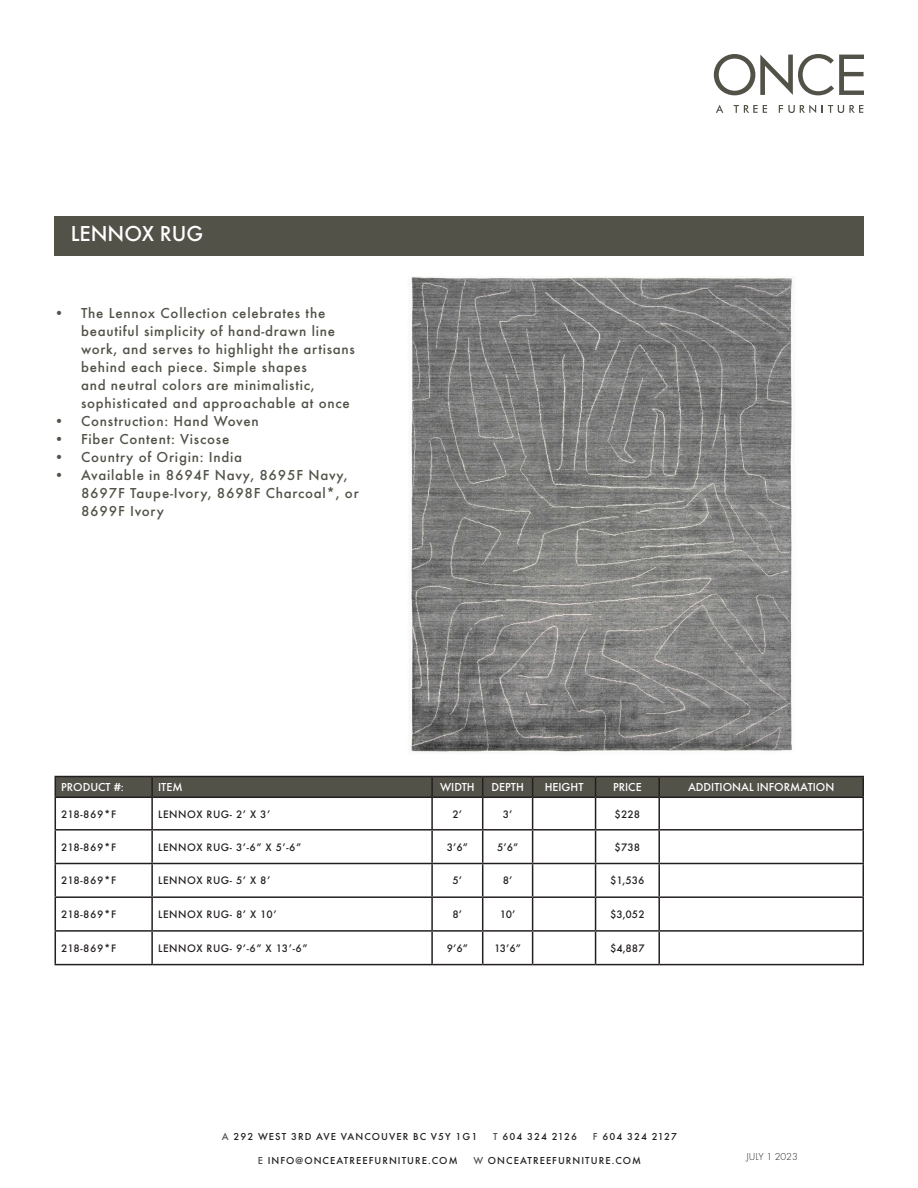
<style>
.page{position:relative;width:918px;height:1188px;background:#fff}
.page>*{position:absolute;margin:0;border:0;box-sizing:border-box;transform-origin:0 0}
.t1{font:500 22.5px "Futura EFCEOP";color:#fff}
.t2{font:500 15px/18px "Futura EFCEOP";letter-spacing:.05em;color:#535249}
.t3{font:500 12px "Futura EFCEOP";color:#fff}
.t4{font:500 11.25px "Futura EFCEOP";letter-spacing:.05em;color:#231f20}
.t5{font:500 10.5px "Futura EFCEOP";letter-spacing:.1em;color:#231f20}
.t6{font:300 10.5px "Futura EFCEOP";color:#231f20}
.s1{color:#535249}
</style>
<div class="page">
<svg style="left:716px;top:105px;width:7px;height:8px"></svg>
<svg style="left:734px;top:105px;width:33px;height:8px"></svg>
<svg style="left:779px;top:105px;width:37px;height:8px"></svg>
<svg style="left:822px;top:105px;width:41px;height:8px"></svg>
<svg style="left:714px;top:54px;width:150px;height:41px"></svg>
<img style="left:410px;top:277px;width:383px;height:475px">
<div style="left:54px;top:216px;width:810px;height:40px;background:#535249"></div>
<svg style="left:56px;top:798px;width:806px;height:166px"></svg>
<hr style="left:55px;top:798px;width:1px;height:31px;background:#231f20">
<hr style="left:151px;top:798px;width:2px;height:31px;background:#231f20">
<hr style="left:431px;top:798px;width:2px;height:31px;background:#231f20">
<hr style="left:482px;top:798px;width:1px;height:31px;background:#231f20">
<hr style="left:532px;top:798px;width:1px;height:31px;background:#231f20">
<hr style="left:595px;top:798px;width:1px;height:31px;background:#231f20">
<hr style="left:658px;top:798px;width:2px;height:31px;background:#231f20">
<hr style="left:862px;top:798px;width:2px;height:31px;background:#231f20">
<hr style="left:55px;top:831px;width:1px;height:32px;background:#231f20">
<hr style="left:151px;top:831px;width:2px;height:32px;background:#231f20">
<hr style="left:431px;top:831px;width:2px;height:32px;background:#231f20">
<hr style="left:482px;top:831px;width:1px;height:32px;background:#231f20">
<hr style="left:532px;top:831px;width:1px;height:32px;background:#231f20">
<hr style="left:595px;top:831px;width:1px;height:32px;background:#231f20">
<hr style="left:658px;top:831px;width:2px;height:32px;background:#231f20">
<hr style="left:862px;top:831px;width:2px;height:32px;background:#231f20">
<hr style="left:55px;top:864px;width:1px;height:32px;background:#231f20">
<hr style="left:151px;top:864px;width:2px;height:32px;background:#231f20">
<hr style="left:431px;top:864px;width:2px;height:32px;background:#231f20">
<hr style="left:482px;top:864px;width:1px;height:32px;background:#231f20">
<hr style="left:532px;top:864px;width:1px;height:32px;background:#231f20">
<hr style="left:595px;top:864px;width:1px;height:32px;background:#231f20">
<hr style="left:658px;top:864px;width:2px;height:32px;background:#231f20">
<hr style="left:862px;top:864px;width:2px;height:32px;background:#231f20">
<hr style="left:55px;top:898px;width:1px;height:32px;background:#231f20">
<hr style="left:151px;top:898px;width:2px;height:32px;background:#231f20">
<hr style="left:431px;top:898px;width:2px;height:32px;background:#231f20">
<hr style="left:482px;top:898px;width:1px;height:32px;background:#231f20">
<hr style="left:532px;top:898px;width:1px;height:32px;background:#231f20">
<hr style="left:595px;top:898px;width:1px;height:32px;background:#231f20">
<hr style="left:658px;top:898px;width:2px;height:32px;background:#231f20">
<hr style="left:862px;top:898px;width:2px;height:32px;background:#231f20">
<hr style="left:55px;top:932px;width:1px;height:32px;background:#231f20">
<hr style="left:151px;top:932px;width:2px;height:32px;background:#231f20">
<hr style="left:431px;top:932px;width:2px;height:32px;background:#231f20">
<hr style="left:482px;top:932px;width:1px;height:32px;background:#231f20">
<hr style="left:532px;top:932px;width:1px;height:32px;background:#231f20">
<hr style="left:595px;top:932px;width:1px;height:32px;background:#231f20">
<hr style="left:658px;top:932px;width:2px;height:32px;background:#231f20">
<hr style="left:862px;top:932px;width:2px;height:32px;background:#231f20">
<hr style="left:55px;top:776px;width:97px;height:1px;background:#231f20">
<hr style="left:152px;top:776px;width:280px;height:1px;background:#231f20">
<hr style="left:432px;top:776px;width:51px;height:1px;background:#231f20">
<hr style="left:483px;top:776px;width:50px;height:1px;background:#231f20">
<hr style="left:533px;top:776px;width:63px;height:1px;background:#231f20">
<hr style="left:596px;top:776px;width:63px;height:1px;background:#231f20">
<svg style="left:55px;top:777px;width:807px;height:20px;background:#504f47"></svg>
<hr style="left:659px;top:776px;width:205px;height:1px;background:#231f20">
<hr style="left:658px;top:777px;width:2px;height:20px;background:#231f20">
<hr style="left:862px;top:777px;width:2px;height:20px;background:#231f20">
<hr style="left:55px;top:797px;width:97px;height:1px;background:#231f20">
<hr style="left:152px;top:797px;width:280px;height:1px;background:#231f20">
<hr style="left:432px;top:797px;width:51px;height:1px;background:#231f20">
<hr style="left:483px;top:797px;width:50px;height:1px;background:#231f20">
<hr style="left:533px;top:797px;width:63px;height:1px;background:#231f20">
<hr style="left:596px;top:797px;width:63px;height:1px;background:#231f20">
<hr style="left:659px;top:797px;width:205px;height:1px;background:#231f20">
<hr style="left:55px;top:829px;width:97px;height:2px;background:#231f20">
<hr style="left:152px;top:829px;width:280px;height:2px;background:#231f20">
<hr style="left:432px;top:829px;width:51px;height:2px;background:#231f20">
<hr style="left:483px;top:829px;width:50px;height:2px;background:#231f20">
<hr style="left:533px;top:829px;width:63px;height:2px;background:#231f20">
<hr style="left:596px;top:829px;width:63px;height:2px;background:#231f20">
<hr style="left:659px;top:829px;width:205px;height:2px;background:#231f20">
<hr style="left:55px;top:863px;width:97px;height:1px;background:#231f20">
<hr style="left:152px;top:863px;width:280px;height:1px;background:#231f20">
<hr style="left:432px;top:863px;width:51px;height:1px;background:#231f20">
<hr style="left:483px;top:863px;width:50px;height:1px;background:#231f20">
<hr style="left:533px;top:863px;width:63px;height:1px;background:#231f20">
<hr style="left:596px;top:863px;width:63px;height:1px;background:#231f20">
<hr style="left:659px;top:863px;width:205px;height:1px;background:#231f20">
<hr style="left:55px;top:896px;width:97px;height:2px;background:#231f20">
<hr style="left:152px;top:896px;width:280px;height:2px;background:#231f20">
<hr style="left:432px;top:896px;width:51px;height:2px;background:#231f20">
<hr style="left:483px;top:896px;width:50px;height:2px;background:#231f20">
<hr style="left:533px;top:896px;width:63px;height:2px;background:#231f20">
<hr style="left:596px;top:896px;width:63px;height:2px;background:#231f20">
<hr style="left:659px;top:896px;width:205px;height:2px;background:#231f20">
<hr style="left:55px;top:930px;width:97px;height:2px;background:#231f20">
<hr style="left:152px;top:930px;width:280px;height:2px;background:#231f20">
<hr style="left:432px;top:930px;width:51px;height:2px;background:#231f20">
<hr style="left:483px;top:930px;width:50px;height:2px;background:#231f20">
<hr style="left:533px;top:930px;width:63px;height:2px;background:#231f20">
<hr style="left:596px;top:930px;width:63px;height:2px;background:#231f20">
<hr style="left:659px;top:930px;width:205px;height:2px;background:#231f20">
<hr style="left:55px;top:964px;width:97px;height:1px;background:#231f20">
<hr style="left:152px;top:964px;width:280px;height:1px;background:#231f20">
<hr style="left:432px;top:964px;width:51px;height:1px;background:#231f20">
<hr style="left:483px;top:964px;width:50px;height:1px;background:#231f20">
<hr style="left:533px;top:964px;width:63px;height:1px;background:#231f20">
<hr style="left:596px;top:964px;width:63px;height:1px;background:#231f20">
<hr style="left:659px;top:964px;width:205px;height:1px;background:#231f20">
<p class="t1" style="left:71px;top:220px;width:134px">LENNOX RUG</p>
<p class="t2" style="left:81px;top:303px;width:276px;text-indent:-27px">• The Lennox Collection celebrates the beautiful simplicity of hand-drawn line work, and serves to highlight the artisans behind each piece. Simple shapes<br>and neutral colors are minimalistic, sophisticated and approachable at once</p>
<p class="t2" style="left:54px;top:411px;width:206px">• Construction: Hand Woven</p>
<p class="t2" style="left:54px;top:429px;width:177px">• Fiber Content: Viscose</p>
<p class="t2" style="left:54px;top:447px;width:190px">• Country of Origin: India</p>
<p class="t2" style="left:81px;top:465px;width:279px;text-indent:-27px">• Available in 8694F Navy, 8695F Navy,<br>8697F Taupe-Ivory, 8698F Charcoal*, or<br>8699F Ivory</p>
<p class="t3" style="left:61px;top:780px;width:64px">PRODUCT #:</p>
<p class="t3" style="left:158px;top:780px;width:26px">ITEM</p>
<p class="t3" style="left:440px;top:780px;width:36px">WIDTH</p>
<p class="t3" style="left:491px;top:780px;width:34px">DEPTH</p>
<p class="t3" style="left:545px;top:780px;width:40px">HEIGHT</p>
<p class="t3" style="left:613px;top:780px;width:30px">PRICE</p>
<p class="t3" style="left:688px;top:780px;width:148px">ADDITIONAL INFORMATION</p>
<p class="t4" style="left:61px;top:807px;width:56px">218-869*F</p>
<p class="t4" style="left:158px;top:807px;width:114px">LENNOX RUG- 2’ X 3’</p>
<p class="t4" style="left:453px;top:807px;width:11px">2’</p>
<p class="t4" style="left:503px;top:807px;width:11px">3’</p>
<p class="t4" style="left:615px;top:807px;width:27px">$228</p>
<p class="t4" style="left:61px;top:840px;width:56px">218-869*F</p>
<p class="t4" style="left:158px;top:840px;width:145px">LENNOX RUG- 3’-6” X 5’-6”</p>
<p class="t4" style="left:447px;top:840px;width:23px">3’6”</p>
<p class="t4" style="left:497px;top:840px;width:23px">5’6”</p>
<p class="t4" style="left:615px;top:840px;width:27px">$738</p>
<p class="t4" style="left:61px;top:874px;width:56px">218-869*F</p>
<p class="t4" style="left:158px;top:874px;width:114px">LENNOX RUG- 5’ X 8’</p>
<p class="t4" style="left:453px;top:874px;width:11px">5’</p>
<p class="t4" style="left:503px;top:874px;width:11px">8’</p>
<p class="t4" style="left:610px;top:874px;width:36px">$1,536</p>
<p class="t4" style="left:61px;top:907px;width:56px">218-869*F</p>
<p class="t4" style="left:158px;top:907px;width:120px">LENNOX RUG- 8’ X 10’</p>
<p class="t4" style="left:453px;top:907px;width:11px">8’</p>
<p class="t4" style="left:500px;top:907px;width:17px">10’</p>
<p class="t4" style="left:610px;top:907px;width:36px">$3,052</p>
<p class="t4" style="left:61px;top:941px;width:56px">218-869*F</p>
<p class="t4" style="left:158px;top:941px;width:151px">LENNOX RUG- 9’-6” X 13’-6”</p>
<p class="t4" style="left:447px;top:941px;width:23px">9’6”</p>
<p class="t4" style="left:494px;top:941px;width:28px">13’6”</p>
<p class="t4" style="left:610px;top:941px;width:36px">$4,887</p>
<p class="t5" style="left:222px;top:1130px;width:257px"><span class="s1">A</span> 292 WEST 3RD AVE VANCOUVER BC V5Y 1G1</p>
<p class="t5" style="left:493px;top:1130px;width:86px"><span class="s1">T</span> 604 324 2126</p>
<p class="t5" style="left:593px;top:1130px;width:86px"><span class="s1">F</span> 604 324 2127</p>
<p class="t5" style="left:258px;top:1154px;width:201px"><span class="s1">E</span> INFO@ONCEATREEFURNITURE.COM</p>
<p class="t5" style="left:473px;top:1154px;width:169px"><span class="s1">W</span> ONCEATREEFURNITURE.COM</p>
<p class="t6" style="left:746px;top:1150px;width:53px">JULY 1 2023</p>
</div>
